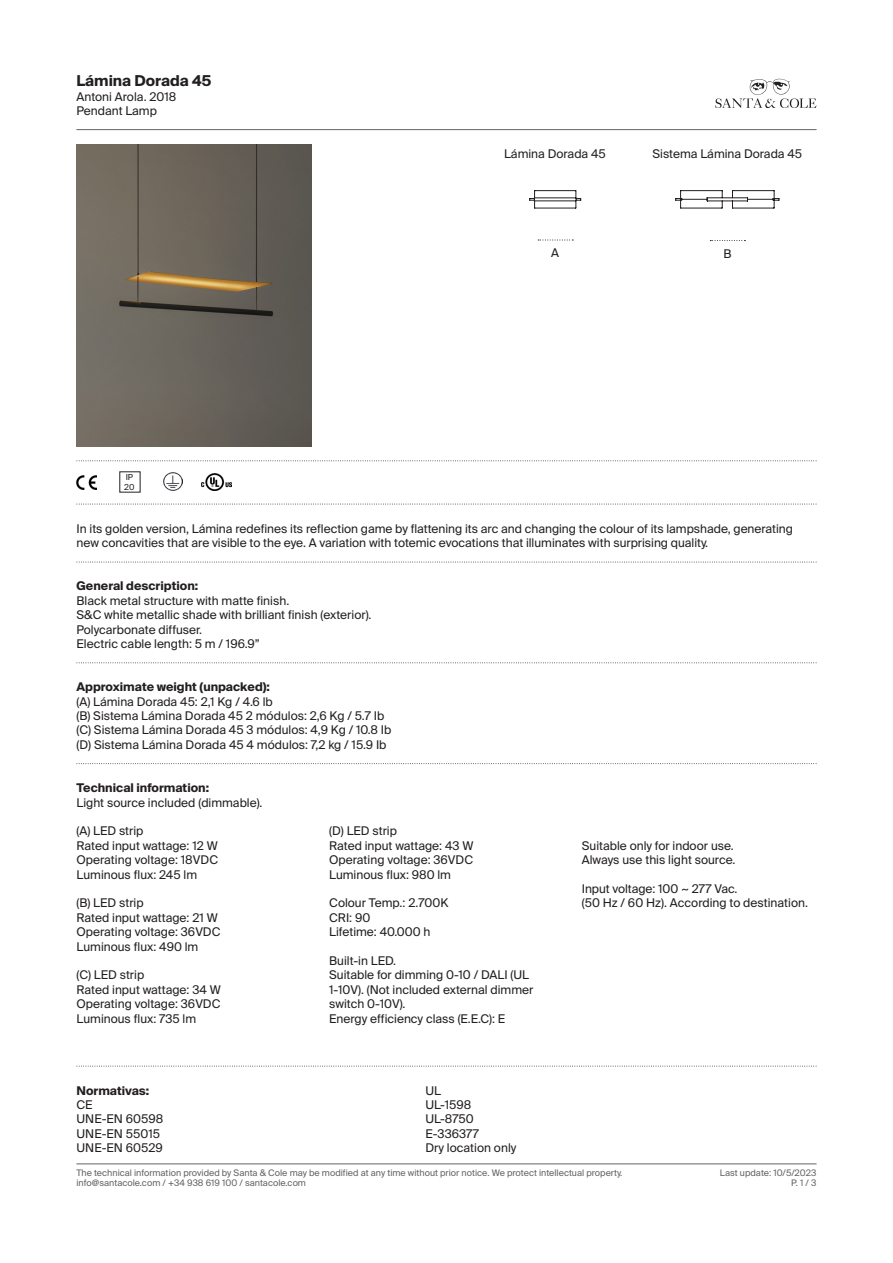
<style>
.page{position:relative;width:893px;height:1263px;background:#fff}
.page>*{position:absolute;margin:0;border:0;box-sizing:border-box;transform-origin:0 0}
.t1{font:700 15px "Suisse Intl";color:#231f20}
.t2{font:12px/14.4px "Suisse Intl";color:#231f20}
.t3{font:700 12px "Suisse Intl";color:#231f20}
.t4{font:9px "Suisse Intl";color:#636366}
.t5{font:8.25px "Suisse Intl";color:#231f20}
.s1{font-weight:700}
</style>
<div class="page">
<svg style="left:715px;top:79px;width:101px;height:29px"></svg>
<hr style="left:77px;top:129px;width:739px;height:1px;background:#636366">
<hr style="left:77px;top:1163px;width:739px;height:1px;background:#636366">
<svg style="left:77px;top:460px;width:740px;height:1px"></svg>
<svg style="left:77px;top:504px;width:740px;height:1px"></svg>
<svg style="left:77px;top:763px;width:740px;height:1px"></svg>
<svg style="left:77px;top:662px;width:740px;height:1px"></svg>
<svg style="left:77px;top:562px;width:740px;height:1px"></svg>
<img style="left:77px;top:144px;width:234px;height:302px">
<svg style="left:77px;top:1066px;width:740px;height:1px"></svg>
<svg style="left:538px;top:240px;width:35px;height:1px"></svg>
<svg style="left:710px;top:240px;width:35px;height:1px"></svg>
<hr style="left:535px;top:190px;width:41px;height:1px;background:#231f20">
<hr style="left:535px;top:208px;width:41px;height:1px;background:#231f20">
<svg style="left:575px;top:190px;width:6px;height:19px"></svg>
<svg style="left:529px;top:190px;width:6px;height:19px"></svg>
<svg style="left:675px;top:190px;width:104px;height:19px"></svg>
<img style="left:77px;top:475px;width:19px;height:14px">
<img style="left:164px;top:473px;width:18px;height:18px">
<img style="left:202px;top:473px;width:29px;height:18px">
<p class="t1" style="left:77px;top:72px;width:137px">Lámina Dorada 45</p>
<p class="t2" style="left:77px;top:89px;width:101px">Antoni Arola. 2018<br>Pendant Lamp</p>
<p class="t5" style="left:126px;top:472px;width:9px">IP</p>
<p class="t5" style="left:124px;top:482px;width:12px">20</p>
<p class="t2" style="left:504px;top:147px;width:103px">Lámina Dorada 45</p>
<p class="t2" style="left:551px;top:246px;width:9px">A</p>
<p class="t2" style="left:652px;top:147px;width:151px">Sistema Lámina Dorada 45</p>
<p class="t2" style="left:723px;top:246px;width:10px">B</p>
<p class="t2" style="left:77px;top:521px;width:718px">In its golden version, Lámina redefines its reflection game by flattening its arc and changing the colour of its lampshade, generating new concavities that are visible to the eye. A variation with totemic evocations that illuminates with surprising quality.</p>
<p class="t2" style="left:77px;top:579px;width:214px"><span class="s1">General description:<br></span>Black metal structure with matte finish.</p>
<p class="t2" style="left:77px;top:608px;width:297px">S&amp;C white metallic shade with brilliant finish (exterior).</p>
<p class="t2" style="left:77px;top:622px;width:127px">Polycarbonate diffuser.</p>
<p class="t2" style="left:77px;top:637px;width:185px">Electric cable length: 5 m / 196.9”</p>
<p class="t3" style="left:77px;top:680px;width:195px">Approximate weight (unpacked):</p>
<p class="t2" style="left:77px;top:694px;width:198px">(A) Lámina Dorada 45: 2,1 Kg / 4.6 lb</p>
<p class="t2" style="left:77px;top:709px;width:309px">(B) Sistema Lámina Dorada 45 2 módulos: 2,6 Kg / 5.7 Ib</p>
<p class="t2" style="left:77px;top:723px;width:316px">(C) Sistema Lámina Dorada 45 3 módulos: 4,9 Kg / 10.8 Ib</p>
<p class="t2" style="left:77px;top:737px;width:311px">(D) Sistema Lámina Dorada 45 4 módulos: 7,2 kg / 15.9 Ib</p>
<p class="t2" style="left:77px;top:781px;width:188px"><span class="s1">Technical information:<br></span>Light source included (dimmable).</p>
<p class="t2" style="left:77px;top:824px;width:143px">(A) LED strip<br>Rated input wattage: 12 W<br>Operating voltage: 18VDC<br>Luminous flux: 245 lm</p>
<p class="t2" style="left:77px;top:896px;width:69px">(B) LED strip</p>
<p class="t2" style="left:77px;top:910px;width:146px">Rated input wattage: 21 W<br>Operating voltage: 36VDC</p>
<p class="t2" style="left:77px;top:939px;width:123px">Luminous flux: 490 lm</p>
<p class="t2" style="left:77px;top:968px;width:69px">(C) LED strip</p>
<p class="t2" style="left:77px;top:982px;width:146px">Rated input wattage: 34 W<br>Operating voltage: 36VDC</p>
<p class="t2" style="left:77px;top:1011px;width:121px">Luminous flux: 735 lm</p>
<p class="t2" style="left:77px;top:1083px;width:88px"><span class="s1">Normativas:<br></span>CE<br>UNE-EN 60598</p>
<p class="t2" style="left:77px;top:1126px;width:85px">UNE-EN 55015</p>
<p class="t2" style="left:77px;top:1141px;width:88px">UNE-EN 60529</p>
<p class="t2" style="left:329px;top:824px;width:69px">(D) LED strip</p>
<p class="t2" style="left:329px;top:838px;width:146px">Rated input wattage: 43 W<br>Operating voltage: 36VDC</p>
<p class="t2" style="left:329px;top:867px;width:123px">Luminous flux: 980 lm</p>
<p class="t2" style="left:329px;top:896px;width:121px">Colour Temp.: 2.700K<br>CRI: 90<br>Lifetime: 40.000 h</p>
<p class="t2" style="left:329px;top:953px;width:68px">Built-in LED.</p>
<p class="t2" style="left:329px;top:968px;width:206px">Suitable for dimming 0-10 / DALI (UL<br>1-10V). (Not included external dimmer switch 0-10V).</p>
<p class="t2" style="left:329px;top:1011px;width:178px">Energy efficiency class (E.E.C): E</p>
<p class="t2" style="left:425px;top:1083px;width:17px">UL</p>
<p class="t2" style="left:425px;top:1097px;width:47px">UL-1598</p>
<p class="t2" style="left:425px;top:1112px;width:50px">UL-8750</p>
<p class="t2" style="left:425px;top:1126px;width:55px">E-336377</p>
<p class="t2" style="left:425px;top:1141px;width:92px">Dry location only</p>
<p class="t2" style="left:582px;top:838px;width:154px">Suitable only for indoor use.</p>
<p class="t2" style="left:582px;top:853px;width:155px">Always use this light source.</p>
<p class="t2" style="left:582px;top:881px;width:228px">Input voltage: 100 ~ 277 Vac.<br>(50 Hz / 60 Hz). According to destination.</p>
<p class="t4" style="left:77px;top:1167px;width:547px">The technical information provided by Santa &amp; Cole may be modified at any time without prior notice. We protect intellectual property.</p>
<p class="t4" style="left:720px;top:1167px;width:98px">Last update: 10/5/2023</p>
<p class="t4" style="left:77px;top:1178px;width:231px">info@santacole.com / +34 938 619 100 / santacole.com</p>
<p class="t4" style="left:791px;top:1178px;width:27px">P. 1 / 3</p>
</div>
